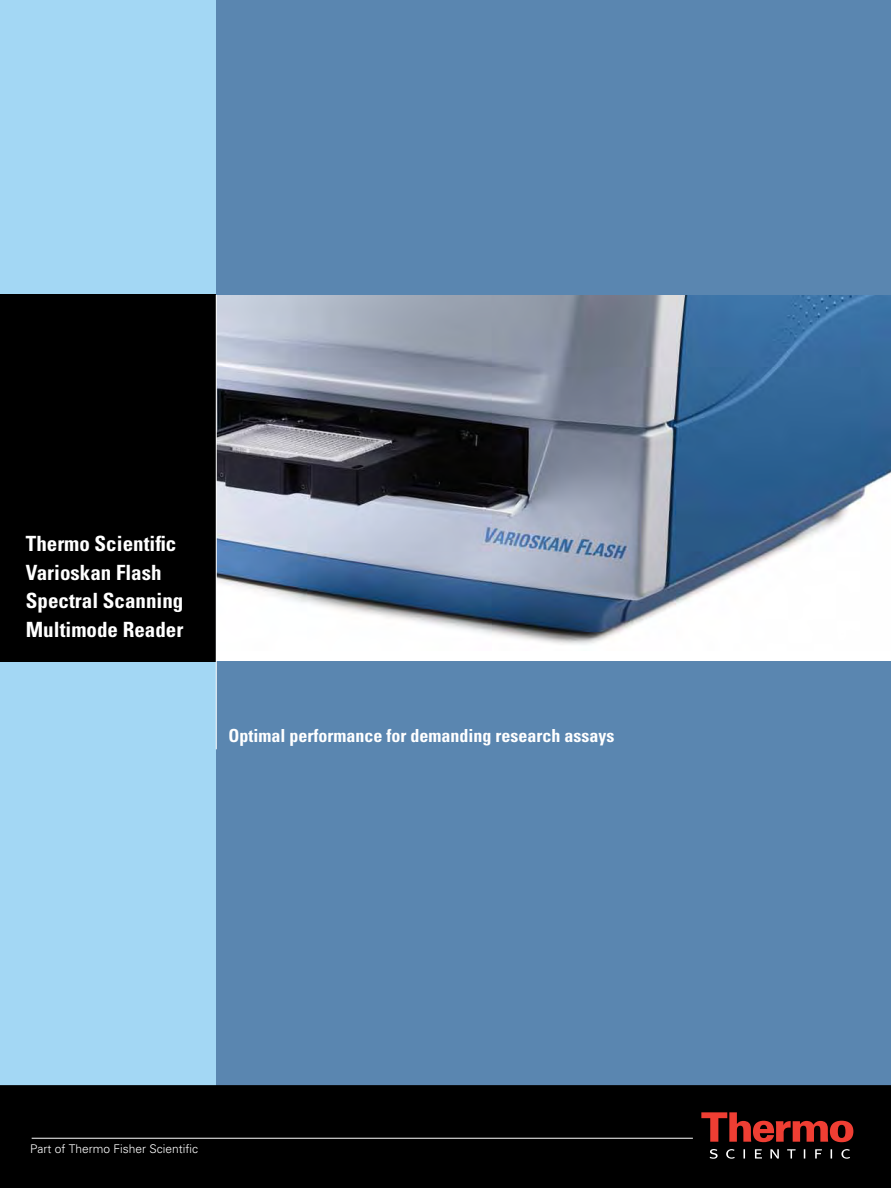
<style>
.page{position:relative;width:891px;height:1188px;background:#fff}
.page>*{position:absolute;margin:0;border:0;box-sizing:border-box;transform-origin:0 0}
.t1{font:700 condensed 21px/28.5px "Univers LT Std";color:#fff}
.t2{font:700 condensed 18px "Univers LT Std";color:#fff}
.t3{font:300 12px "Univers LT Std";color:#fff}
</style>
<div class="page">
<img style="left:216px;top:294px;width:675px;height:351px">
<div style="left:0;top:0;width:891px;height:294px;background:#5a86b0"></div>
<div style="left:0;top:661px;width:891px;height:527px;background:#5a86b0"></div>
<div style="left:0;top:0;width:216px;height:1188px;background:#a3d7f4"></div>
<div style="left:0;top:294px;width:216px;height:367px;background:#000"></div>
<div style="left:0;top:1085px;width:891px;height:103px;background:#000"></div>
<svg style="left:701px;top:1112px;width:152px;height:30px;background:#6c1c17"></svg>
<svg style="left:710px;top:1149px;width:140px;height:10px"></svg>
<hr style="left:32px;top:1138px;width:661px;height:1px;background:#fff">
<hr style="left:216px;top:295px;width:1px;height:454px;background:#fff">
<p class="t1" style="left:26px;top:530px;width:159px">Thermo Scientific<br>Varioskan Flash<br>Spectral Scanning<br>Multimode Reader</p>
<p class="t2" style="left:229px;top:725px;width:387px">Optimal performance for demanding research assays</p>
<p class="t3" style="left:30px;top:1142px;width:170px">Part of Thermo Fisher Scientific</p>
</div>
